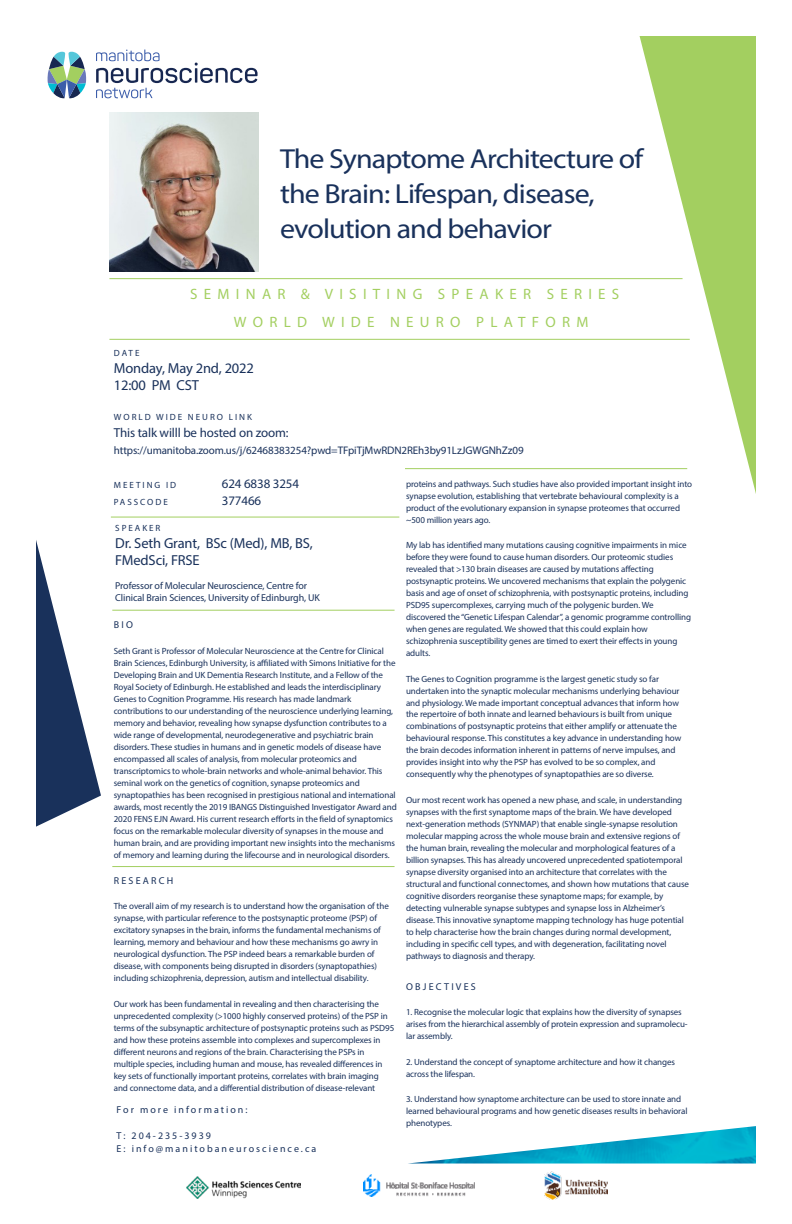
<style>
.page{position:relative;width:792px;height:1224px;background:#fff}
.page>*{position:absolute;margin:0;border:0;box-sizing:border-box;transform-origin:0 0}
.t1{font:27.6px/35px "Myriad Pro";letter-spacing:-.03em;color:#19315b;scale:1.09 1}
.t2{font:15px/27.9px "Myriad Pro";letter-spacing:.42em;color:#a3cf60}
.t3{font:14.5px/17px "Myriad Pro";letter-spacing:-.01em;color:#19315b}
.t4{font:13px "Myriad Pro";letter-spacing:-.01em;color:#19315b}
.t5{font:11px "Myriad Pro";letter-spacing:-.01em;color:#19315b}
.t6{font:10px/12px "Myriad Pro";letter-spacing:-.01em;color:#19315b}
.t7{font:10px/13px "Myriad Pro";letter-spacing:.2em;color:#19315b}
.t8{font:10px "Myriad Pro";letter-spacing:.22em;color:#19315b}
.t9{font:9px/12px "Myriad Pro";letter-spacing:-.01em;color:#19315b}
.t10{font:9px "Myriad Pro";letter-spacing:.22em;color:#19315b}
</style>
<div class="page">
<img style="left:408px;top:1126px;width:348px;height:38px">
<svg style="left:36px;top:540px;width:65px;height:287px"></svg>
<svg style="left:640px;top:36px;width:116px;height:458px"></svg>
<hr style="left:109px;top:339px;width:581px;height:1px;background:#a3cf60">
<hr style="left:111px;top:517px;width:288px;height:1px;background:#a3cf60">
<svg style="left:96px;top:50px;width:162px;height:48px"></svg>
<svg style="left:47px;top:51px;width:39px;height:48px"></svg>
<img style="left:187px;top:1176px;width:114px;height:22px">
<img style="left:364px;top:1174px;width:111px;height:22px">
<img style="left:544px;top:1172px;width:64px;height:27px">
<hr style="left:109px;top:278px;width:574px;height:1px;background:#a3cf60">
<img style="left:110px;top:113px;width:148px;height:158px">
<hr style="left:112px;top:610px;width:283px;height:1px;background:#a3cf60">
<hr style="left:405px;top:468px;width:282px;height:1px;background:#a3cf60">
<hr style="left:112px;top:866px;width:283px;height:1px;background:#a3cf60">
<h1 class="t1" style="left:280px;top:141px;width:335px">The Synaptome Architecture of the Brain: Lifespan, disease, evolution and behavior</h1>
<h2 class="t2" style="left:234px;top:280px;width:387px;text-indent:-43px">SEMINAR &amp; VISITING SPEAKER SERIES<br>WORLD WIDE NEURO PLATFORM</h2>
<p class="t9" style="left:114px;top:347px;width:27px">DATE</p>
<h3 class="t3" style="left:114px;top:359px;width:142px">Monday, May 2nd, 2022<br>12:00 PM CST</h3>
<p class="t10" style="left:114px;top:412px;width:139px">WORLD WIDE NEURO LINK</p>
<h3 class="t4" style="left:114px;top:425px;width:176px">This talk willl be hosted on zoom:</h3>
<p class="t5" style="left:114px;top:444px;width:411px">https://umanitoba.zoom.us/j/62468383254?pwd=TFpiTjMwRDN2REh3by91LzJGWGNhZz09</p>
<p class="t10" style="left:114px;top:480px;width:64px">MEETING ID</p>
<h3 class="t4" style="left:222px;top:476px;width:79px">624 6838 3254</h3>
<p class="t10" style="left:114px;top:497px;width:55px">PASSCODE</p>
<h3 class="t4" style="left:222px;top:493px;width:41px">377466</h3>
<p class="t9" style="left:406px;top:477px;width:288px">proteins and pathways. Such studies have also provided important insight into synapse evolution, establishing that vertebrate behavioural complexity is a product of the evolutionary expansion in synapse proteomes that occurred ~500 million years ago.</p>
<p class="t9" style="left:406px;top:539px;width:287px">My lab has identified many mutations causing cognitive impairments in mice before they were found to cause human disorders. Our proteomic studies revealed that &gt;130 brain diseases are caused by mutations affecting postsynaptic proteins. We uncovered mechanisms that explain the polygenic basis and age of onset of schizophrenia, with postsynaptic proteins, including PSD95 supercomplexes, carrying much of the polygenic burden. We discovered the “Genetic Lifespan Calendar”, a genomic programme controlling when genes are regulated. We showed that this could explain how schizophrenia susceptibility genes are timed to exert their effects in young adults.</p>
<p class="t9" style="left:406px;top:672px;width:277px">The Genes to Cognition programme is the largest genetic study so far undertaken into the synaptic molecular mechanisms underlying behaviour and physiology. We made important conceptual advances that inform how the repertoire of both innate and learned behaviours is built from unique combinations of postsynaptic proteins that either amplify or attenuate the behavioural response. This constitutes a key advance in understanding how the brain decodes information inherent in patterns of nerve impulses, and provides insight into why the PSP has evolved to be so complex, and consequently why the phenotypes of synaptopathies are so diverse.</p>
<p class="t9" style="left:406px;top:794px;width:284px">Our most recent work has opened a new phase, and scale, in understanding synapses with the first synaptome maps of the brain. We have developed next-generation methods (SYNMAP) that enable single-synapse resolution molecular mapping across the whole mouse brain and extensive regions of the human brain, revealing the molecular and morphological features of a billion synapses. This has already uncovered unprecedented spatiotemporal synapse diversity organised into an architecture that correlates with the structural and functional connectomes, and shown how mutations that cause cognitive disorders reorganise these synaptome maps; for example, by detecting vulnerable synapse subtypes and synapse loss in Alzheimer’s disease. This innovative synaptome mapping technology has huge potential to help characterise how the brain changes during normal development, including in specific cell types, and with degeneration, facilitating novel pathways to diagnosis and therapy.</p>
<p class="t8" style="left:406px;top:980px;width:71px">OBJECTIVES</p>
<p class="t9" style="left:406px;top:1006px;width:283px">1. Recognise the molecular logic that explains how the diversity of synapses arises from the hierarchical assembly of protein expression and supramolecu&shy;lar assembly.</p>
<p class="t9" style="left:406px;top:1055px;width:270px">2. Understand the concept of synaptome architecture and how it changes across the lifespan.</p>
<p class="t9" style="left:406px;top:1093px;width:283px">3. Understand how synaptome architecture can be used to store innate and learned behavioural programs and how genetic diseases results in behavioral phenotypes.</p>
<p class="t10" style="left:115px;top:522px;width:47px">SPEAKER</p>
<h3 class="t3" style="left:115px;top:534px;width:199px">Dr. Seth Grant, BSc (Med), MB, BS,<br>FMedSci, FRSE</h3>
<p class="t6" style="left:115px;top:579px;width:206px">Professor of Molecular Neuroscience, Centre for<br>Clinical Brain Sciences, University of Edinburgh, UK</p>
<p class="t6" style="left:114px;top:619px;width:21px">BIO</p>
<p class="t9" style="left:114px;top:645px;width:285px">Seth Grant is Professor of Molecular Neuroscience at the Centre for Clinical Brain Sciences, Edinburgh University, is affiliated with Simons Initiative for the Developing Brain and UK Dementia Research Institute, and a Fellow of the Royal Society of Edinburgh. He established and leads the interdisciplinary Genes to Cognition Programme. His research has made landmark contributions to our understanding of the neuroscience underlying learning, memory and behavior, revealing how synapse dysfunction contributes to a wide range of developmental, neurodegenerative and psychiatric brain disorders. These studies in humans and in genetic models of disease have encompassed all scales of analysis, from molecular proteomics and transcriptomics to whole-brain networks and whole-animal behavior. This seminal work on the genetics of cognition, synapse proteomics and synaptopathies has been recognised in prestigious national and international awards, most recently the 2019 IBANGS Distinguished Investigator Award and 2020 FENS EJN Award. His current research efforts in the field of synaptomics focus on the remarkable molecular diversity of synapses in the mouse and human brain, and are providing important new insights into the mechanisms of memory and learning during the lifecourse and in neurological disorders.</p>
<p class="t8" style="left:114px;top:874px;width:61px">RESEARCH</p>
<p class="t9" style="left:114px;top:900px;width:277px">The overall aim of my research is to understand how the organisation of the synapse, with particular reference to the postsynaptic proteome (PSP) of excitatory synapses in the brain, informs the fundamental mechanisms of learning, memory and behaviour and how these mechanisms go awry in neurological dysfunction. The PSP indeed bears a remarkable burden of disease, with components being disrupted in disorders (synaptopathies) including schizophrenia, depression, autism and intellectual disability.</p>
<p class="t9" style="left:114px;top:997px;width:282px">Our work has been fundamental in revealing and then characterising the unprecedented complexity (&gt;1000 highly conserved proteins) of the PSP in terms of the subsynaptic architecture of postsynaptic proteins such as PSD95 and how these proteins assemble into complexes and supercomplexes in different neurons and regions of the brain. Characterising the PSPs in multiple species, including human and mouse, has revealed differences in key sets of functionally important proteins, correlates with brain imaging and connectome data, and a differential distribution of disease-relevant</p>
<p class="t7" style="left:117px;top:1103px;width:132px">For more information:</p>
<p class="t7" style="left:117px;top:1129px;width:201px">T: 204-235-3939<br>E: info@manitobaneuroscience.ca</p>
</div>
